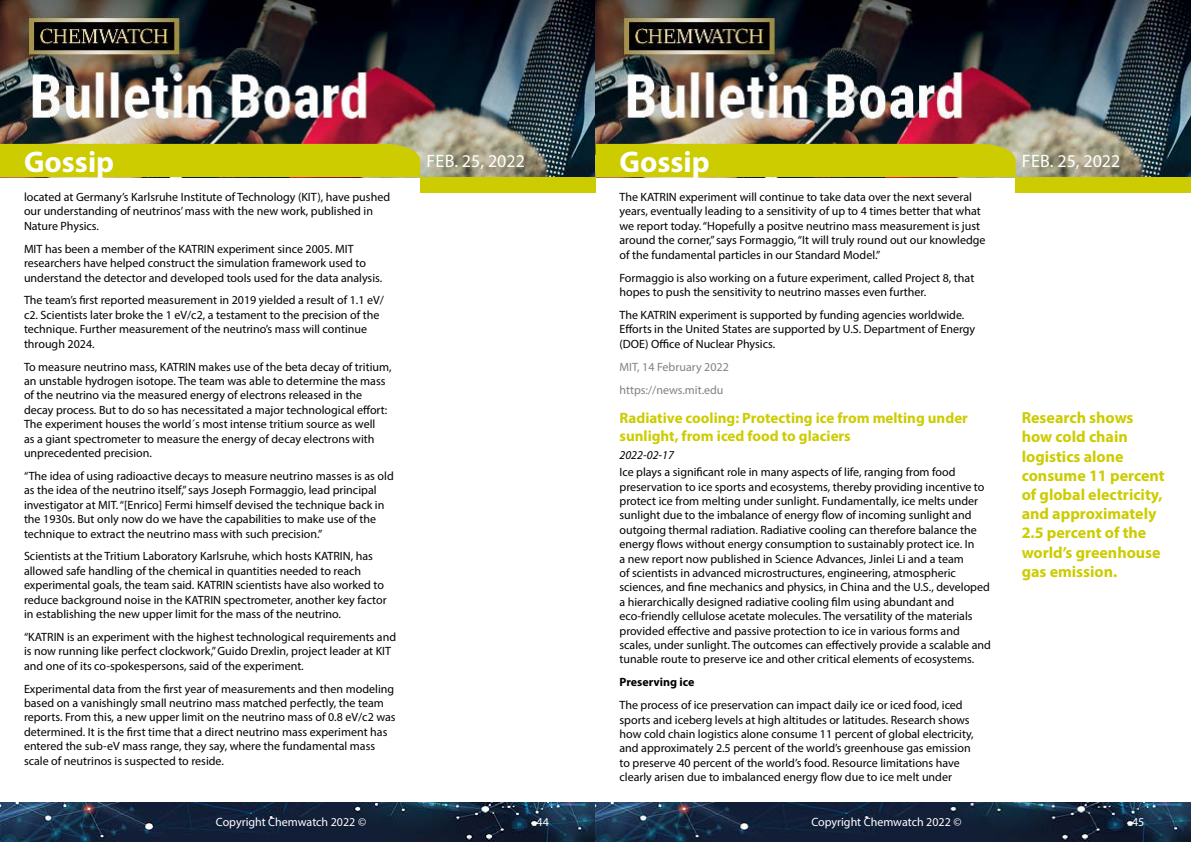
<style>
.page{position:relative;width:1191px;height:842px;background:#fff}
.page>*{position:absolute;margin:0;border:0;box-sizing:border-box;transform-origin:0 0}
.t1{font:700 30px "Myriad Pro";color:#fff}
.t2{font:18px "Myriad Pro";color:#fff}
.t3{font:700 16px/19.2px "Myriad Pro";color:#cc0}
.t4{font:700 15px/18px "Myriad Pro";color:#cc0}
.t5{font:12px/14.4px "Myriad Pro";color:#000}
.t6{font:12px "Myriad Pro";color:#fff}
.t7{font:12px/22.9px "Myriad Pro";color:#808285}
.t8{font:700 12px "Myriad Pro";color:#000}
.t9{font:italic 12px "Myriad Pro";color:#000}
</style>
<div class="page">
<img style="left:0;top:0;width:1191px;height:177px">
<div style="left:420px;top:177px;width:175px;height:15px;background:#cc0"></div>
<div style="left:1015px;top:177px;width:176px;height:15px;background:#cc0"></div>
<div style="left:0;top:144px;width:420px;height:33px;background:#cc0"></div>
<div style="left:595px;top:144px;width:420px;height:33px;background:#cc0"></div>
<img style="left:0;top:802px;width:1191px;height:40px">
<h1 class="t1" style="left:24px;top:142px;width:92px">Gossip</h1>
<h1 class="t1" style="left:619px;top:142px;width:92px">Gossip</h1>
<p class="t5" style="left:24px;top:190px;width:367px">located at Germany’s Karlsruhe Institute of Technology (KIT), have pushed our understanding of neutrinos’ mass with the new work, published in<br>Nature Physics.</p>
<p class="t5" style="left:24px;top:241px;width:360px">MIT has been a member of the KATRIN experiment since 2005. MIT researchers have helped construct the simulation framework used to understand the detector and developed tools used for the data analysis.</p>
<p class="t5" style="left:24px;top:293px;width:361px">The team’s first reported measurement in 2019 yielded a result of 1.1 eV/ c2. Scientists later broke the 1 eV/c2, a testament to the precision of the technique. Further measurement of the neutrino’s mass will continue through 2024.</p>
<p class="t5" style="left:24px;top:359px;width:369px">To measure neutrino mass, KATRIN makes use of the beta decay of tritium, an unstable hydrogen isotope. The team was able to determine the mass of the neutrino via the measured energy of electrons released in the decay process. But to do so has necessitated a major technological effort:<br>The experiment houses the world´s most intense tritium source as well<br>as a giant spectrometer to measure the energy of decay electrons with unprecedented precision.</p>
<p class="t5" style="left:24px;top:468px;width:371px">“The idea of using radioactive decays to measure neutrino masses is as old as the idea of the neutrino itself,” says Joseph Formaggio, lead principal investigator at MIT. “[Enrico] Fermi himself devised the technique back in the 1930s. But only now do we have the capabilities to make use of the technique to extract the neutrino mass with such precision.”</p>
<p class="t5" style="left:24px;top:549px;width:364px">Scientists at the Tritium Laboratory Karlsruhe, which hosts KATRIN, has allowed safe handling of the chemical in quantities needed to reach experimental goals, the team said. KATRIN scientists have also worked to reduce background noise in the KATRIN spectrometer, another key factor in establishing the new upper limit for the mass of the neutrino.</p>
<p class="t5" style="left:24px;top:629px;width:374px">“KATRIN is an experiment with the highest technological requirements and is now running like perfect clockwork,” Guido Drexlin, project leader at KIT and one of its co-spokespersons, said of the experiment.</p>
<p class="t5" style="left:24px;top:681px;width:373px">Experimental data from the first year of measurements and then modeling based on a vanishingly small neutrino mass matched perfectly, the team reports. From this, a new upper limit on the neutrino mass of 0.8 eV/c2 was determined. It is the first time that a direct neutrino mass experiment has entered the sub-eV mass range, they say, where the fundamental mass scale of neutrinos is suspected to reside.</p>
<h2 class="t2" style="left:426px;top:150px;width:100px">Feb. 25, 2022</h2>
<h2 class="t2" style="left:1022px;top:150px;width:100px">Feb. 25, 2022</h2>
<p class="t5" style="left:619px;top:190px;width:368px">The KATRIN experiment will continue to take data over the next several years, eventually leading to a sensitivity of up to 4 times better that what we report today. “Hopefully a positve neutrino mass measurement is just around the corner,” says Formaggio, “It will truly round out our knowledge of the fundamental particles in our Standard Model.”</p>
<p class="t5" style="left:619px;top:270px;width:356px">Formaggio is also working on a future experiment, called Project 8, that hopes to push the sensitivity to neutrino masses even further.</p>
<p class="t5" style="left:619px;top:307px;width:357px">The KATRIN experiment is supported by funding agencies worldwide.<br>Efforts in the United States are supported by U.S. Department of Energy (DOE) Office of Nuclear Physics.</p>
<p class="t7" style="left:619px;top:355px;width:111px">MIT, 14 February 2022 https://news.mit.edu</p>
<p class="t4" style="left:619px;top:409px;width:350px">Radiative cooling: Protecting ice from melting under sunlight, from iced food to glaciers</p>
<p class="t9" style="left:619px;top:447px;width:56px">2022-02-17</p>
<p class="t5" style="left:619px;top:465px;width:373px">Ice plays a significant role in many aspects of life, ranging from food preservation to ice sports and ecosystems, thereby providing incentive to protect ice from melting under sunlight. Fundamentally, ice melts under sunlight due to the imbalance of energy flow of incoming sunlight and outgoing thermal radiation. Radiative cooling can therefore balance the energy flows without energy consumption to sustainably protect ice. In<br>a new report now published in Science Advances, Jinlei Li and a team<br>of scientists in advanced microstructures, engineering, atmospheric sciences, and fine mechanics and physics, in China and the U.S., developed a hierarchically designed radiative cooling film using abundant and eco-friendly cellulose acetate molecules. The versatility of the materials provided effective and passive protection to ice in various forms and scales, under sunlight. The outcomes can effectively provide a scalable and tunable route to preserve ice and other critical elements of ecosystems.</p>
<p class="t8" style="left:619px;top:674px;width:77px">Preserving ice</p>
<p class="t5" style="left:619px;top:698px;width:356px">The process of ice preservation can impact daily ice or iced food, iced sports and iceberg levels at high altitudes or latitudes. Research shows how cold chain logistics alone consume 11 percent of global electricity, and approximately 2.5 percent of the world’s greenhouse gas emission to preserve 40 percent of the world’s food. Resource limitations have clearly arisen due to imbalanced energy flow due to ice melt under</p>
<h3 class="t3" style="left:1021px;top:408px;width:145px">Research shows how cold chain logistics alone consume 11 percent of global electricity, and approximately<br>2.5 percent of the world’s greenhouse gas emission.</h3>
<p class="t6" style="left:216px;top:815px;width:152px">Copyright Chemwatch 2022 ©</p>
<p class="t6" style="left:536px;top:815px;width:14px">44</p>
<p class="t6" style="left:811px;top:815px;width:152px">Copyright Chemwatch 2022 ©</p>
<p class="t6" style="left:1132px;top:815px;width:14px">45</p>
</div>
